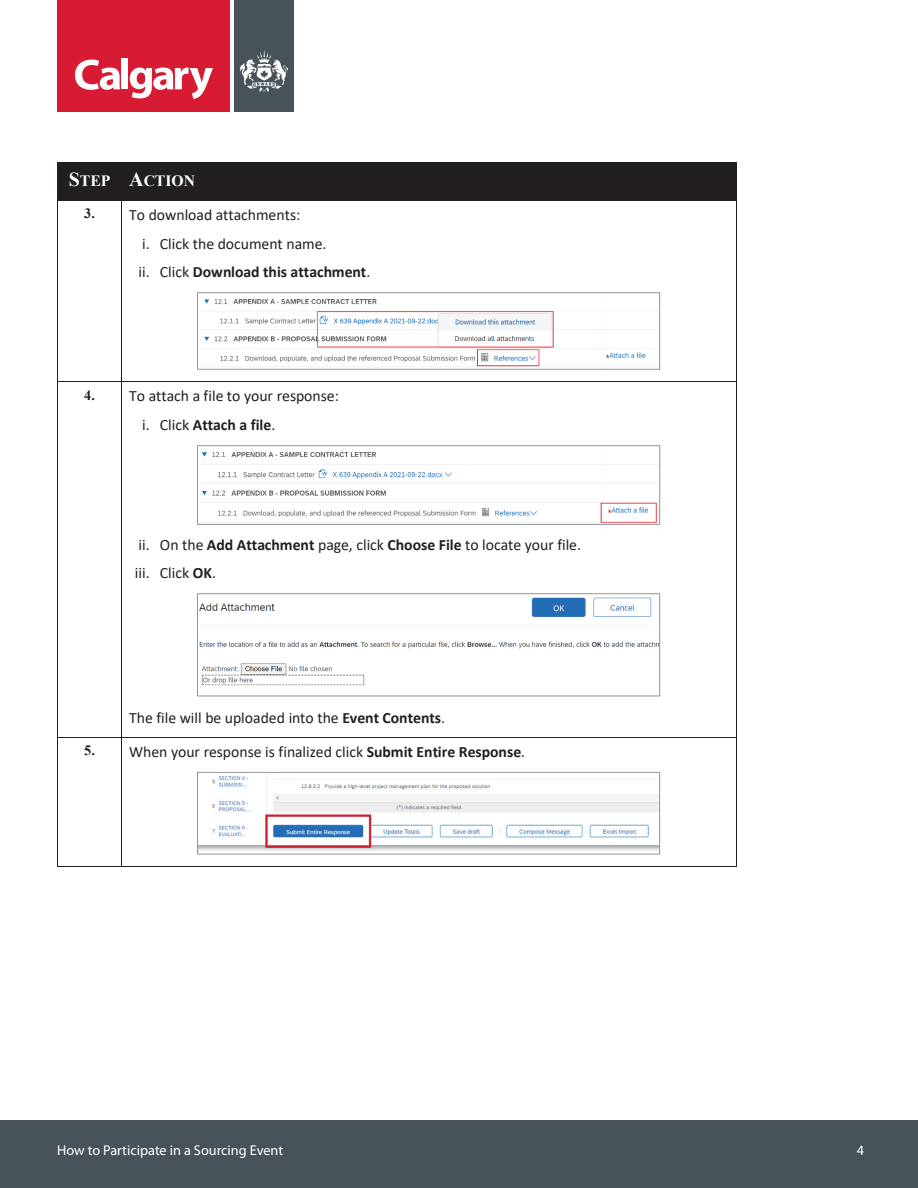
<style>
.page{position:relative;width:918px;height:1188px;background:#fff}
.page>*{position:absolute;margin:0;border:0;box-sizing:border-box;transform-origin:0 0}
.t1{font:15.75px/28.7px "Calibri";color:#231f20}
.t2{font:700 15.75px "Times New Roman";letter-spacing:-.005em;color:#fff}
.t3{font:14.25px "Myriad Pro";color:#fff}
.s1{font-size:19.95px}
.s2{font-family:"Times New Roman";font-weight:700;font-size:14.25px}
.s3{font-weight:700}
</style>
<div class="page">
<div style="left:0;top:1120px;width:918px;height:68px;background:#475359"></div>
<div style="left:57px;top:0;width:174px;height:112px;background:#d61b33"></div>
<div style="left:234px;top:0;width:59px;height:112px;background:#475359"></div>
<svg style="left:75px;top:60px;width:45px;height:30px"></svg>
<div style="left:121px;top:58px;width:7px;height:31px;background:#fff"></div>
<svg style="left:130px;top:68px;width:83px;height:31px"></svg>
<svg style="left:240px;top:50px;width:48px;height:42px"></svg>
<div style="left:58px;top:163px;width:63px;height:37px;background:#231f20"></div>
<div style="left:122px;top:163px;width:614px;height:37px;background:#231f20"></div>
<hr style="left:58px;top:162px;width:63px;height:1px;background:#231f20">
<hr style="left:122px;top:162px;width:614px;height:1px;background:#231f20">
<hr style="left:57px;top:163px;width:1px;height:37px;background:#231f20">
<hr style="left:121px;top:163px;width:1px;height:37px;background:#231f20">
<hr style="left:736px;top:163px;width:1px;height:37px;background:#231f20">
<hr style="left:58px;top:200px;width:63px;height:1px;background:#231f20">
<hr style="left:122px;top:200px;width:614px;height:1px;background:#231f20">
<hr style="left:57px;top:201px;width:1px;height:181px;background:#231f20">
<hr style="left:121px;top:201px;width:1px;height:181px;background:#231f20">
<hr style="left:736px;top:201px;width:1px;height:181px;background:#231f20">
<hr style="left:58px;top:382px;width:63px;height:1px;background:#231f20">
<hr style="left:122px;top:382px;width:614px;height:1px;background:#231f20">
<hr style="left:57px;top:382px;width:1px;height:355px;background:#231f20">
<hr style="left:121px;top:382px;width:1px;height:355px;background:#231f20">
<hr style="left:736px;top:382px;width:1px;height:355px;background:#231f20">
<hr style="left:58px;top:737px;width:63px;height:1px;background:#231f20">
<hr style="left:122px;top:737px;width:614px;height:1px;background:#231f20">
<hr style="left:57px;top:738px;width:1px;height:128px;background:#231f20">
<hr style="left:58px;top:866px;width:63px;height:1px;background:#231f20">
<hr style="left:121px;top:738px;width:1px;height:128px;background:#231f20">
<hr style="left:122px;top:866px;width:614px;height:1px;background:#231f20">
<hr style="left:736px;top:738px;width:1px;height:128px;background:#231f20">
<img style="left:199px;top:299px;width:459px;height:68px">
<div style="left:197px;top:292px;width:463px;height:78px;border:1px solid #939598"></div>
<img style="left:199px;top:452px;width:459px;height:71px">
<div style="left:197px;top:445px;width:463px;height:80px;border:1px solid #939598"></div>
<img style="left:199px;top:597px;width:459px;height:89px">
<div style="left:197px;top:593px;width:463px;height:103px;border:1px solid #939598"></div>
<img style="left:199px;top:776px;width:459px;height:75px">
<div style="left:197px;top:772px;width:463px;height:82px;border:1px solid #939598"></div>
<p class="t2" style="left:69px;top:170px;width:128px"><span class="s1">S</span>TEP <span class="s1">A</span>CTION</p>
<p class="t1" style="left:139px;top:200px;width:233px;text-indent:-54px"><span class="s2">3.</span> To download attachments:<br>i. Click the document name.<br>ii. Click <span class="s3">Download this attachment</span>.</p>
<p class="t1" style="left:84px;top:381px;width:256px;text-align:center"><span class="s2">4.</span> To attach a file to your response: i. Click <span class="s3">Attach a file</span>.</p>
<p class="t1" style="left:135px;top:530px;width:448px">ii. On the <span class="s3">Add Attachment</span> page, click <span class="s3">Choose File</span> to locate your file. iii. Click <span class="s3">OK</span>.</p>
<p class="t1" style="left:129px;top:703px;width:318px">The file will be uploaded into the <span class="s3">Event Contents</span>.</p>
<p class="t1" style="left:84px;top:737px;width:443px"><span class="s2">5.</span> When your response is finalized click <span class="s3">Submit Entire Response</span>.</p>
<p class="t3" style="left:57px;top:1142px;width:227px">How to Participate in a Sourcing Event</p>
<p class="t3" style="left:857px;top:1142px;width:9px">4</p>
</div>
